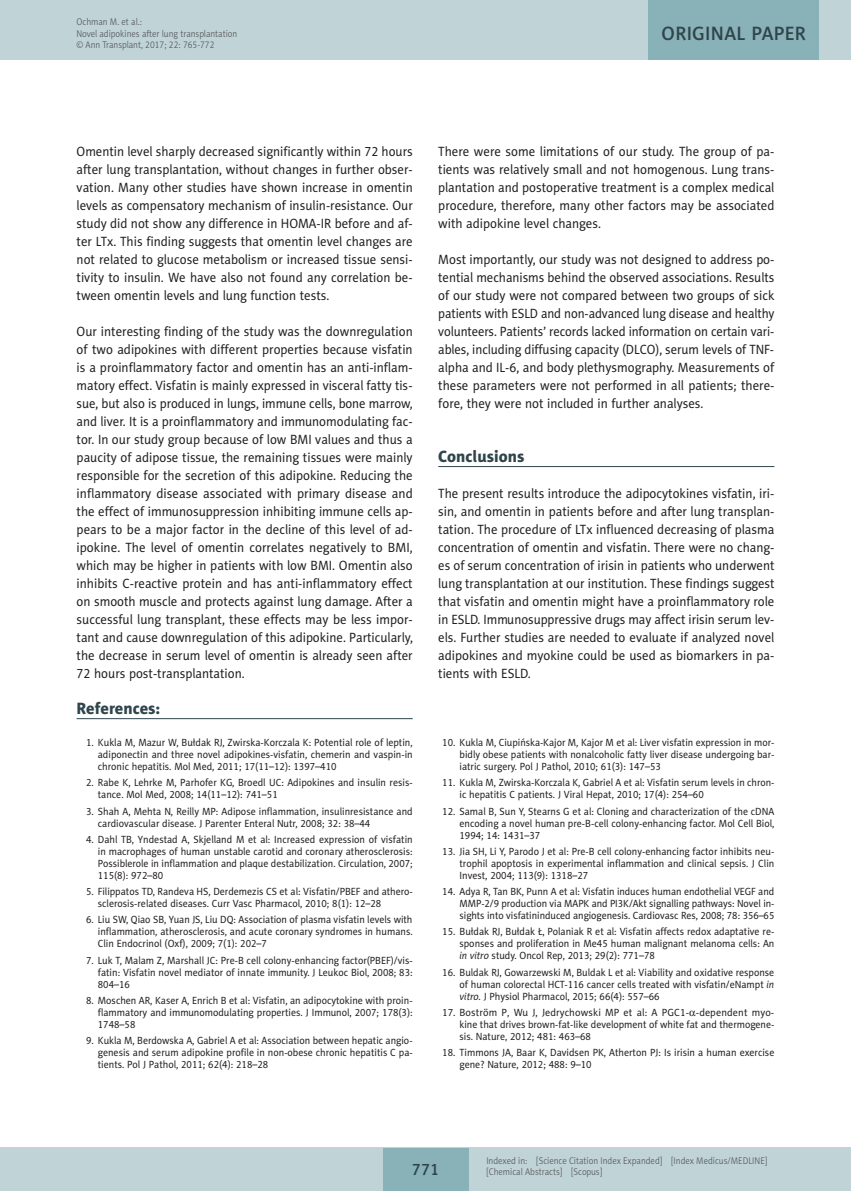
<style>
.page{position:relative;width:851px;height:1191px;background:#fff}
.page>*{position:absolute;margin:0;border:0;box-sizing:border-box;transform-origin:0 0}
.t1{font:19.5px "Naomi Sans EFN Medium";letter-spacing:.015em;color:#2f454b}
.AT_Headline_1{font:16.5px "Naomi Sans EFN Heavy";color:#2f454b}
.AT_Referencje_Tytul{font:16.5px "Naomi Sans EFN Heavy";color:#2f454b}
.t2{font:16.5px "Naomi Sans EFN Medium";color:#2f454b}
.AT_Body{font:13.5px/18px "Naomi Sans EFN";color:#231f20;text-align:justify;scale:.95 1}
.AT_Referencje_punkt{font:10.5px/12px "Naomi Sans EFN";color:#231f20;text-align:justify;scale:.95 1}
.AT_Referencje_punkt-2{font:10.5px/12px "Naomi Sans EFN";color:#231f20;text-align:justify;scale:.94 1}
.AT_Referencje_punkt-3{font:10.5px/12px "Naomi Sans EFN";color:#231f20;text-align:justify}
.t3{font:9.75px/11.2px "Naomi Sans EFN Light";color:#57585a;scale:.9 1}
.s1{font-style:italic}
.s2{font-family:"Standard Sym L"}
</style>
<div class="page">
<hr style="left:438px;top:466px;width:336px;height:1px;background:#2f454b">
<hr style="left:77px;top:718px;width:335px;height:1px;background:#2f454b">
<div style="left:0;top:1148px;width:850px;height:43px;background:#c0d3d7"></div>
<div style="left:383px;top:1147px;width:85px;height:43px;background:#89b1b8"></div>
<div style="left:0;top:0;width:850px;height:60px;background:#c0d3d7"></div>
<div style="left:648px;top:0;width:171px;height:60px;background:#89b1b8"></div>
<p class="t3" style="left:77px;top:16px;width:180px">Ochman M. et al.:<br>Novel adipokines after lung transplantation © Ann Transplant, 2017; 22: 765-772</p>
<h1 class="t1" style="left:661px;top:22px;width:146px">ORIGINAL PAPER</h1>
<p class="AT_Body" style="left:77px;top:142px;width:355px">Omentin level sharply decreased significantly within 72 hours after lung transplantation, without changes in further obser&shy;vation. Many other studies have shown increase in omentin levels as compensatory mechanism of insulin-resistance. Our study did not show any difference in HOMA-IR before and af&shy;ter LTx. This finding suggests that omentin level changes are not related to glucose metabolism or increased tissue sensi&shy;tivity to insulin. We have also not found any correlation be&shy;tween omentin levels and lung function tests.</p>
<p class="AT_Body" style="left:77px;top:322px;width:355px">Our interesting finding of the study was the downregulation of two adipokines with different properties because visfatin is a proinflammatory factor and omentin has an anti-inflam&shy;matory effect. Visfatin is mainly expressed in visceral fatty tis&shy;sue, but also is produced in lungs, immune cells, bone marrow, and liver. It is a proinflammatory and immunomodulating fac&shy;tor. In our study group because of low BMI values and thus a paucity of adipose tissue, the remaining tissues were mainly responsible for the secretion of this adipokine. Reducing the inflammatory disease associated with primary disease and the effect of immunosuppression inhibiting immune cells ap&shy;pears to be a major factor in the decline of this level of ad&shy;ipokine. The level of omentin correlates negatively to BMI, which may be higher in patients with low BMI. Omentin also inhibits C-reactive protein and has anti-inflammatory effect on smooth muscle and protects against lung damage. After a successful lung transplant, these effects may be less impor&shy;tant and cause downregulation of this adipokine. Particularly, the decrease in serum level of omentin is already seen after 72 hours post-transplantation.</p>
<p class="AT_Referencje_Tytul" style="left:77px;top:698px;width:85px">References:</p>
<p class="AT_Referencje_punkt" style="left:98px;top:736px;width:333px;text-indent:-12px">1. Kukla M, Mazur W, Bułdak RJ, Zwirska-Korczala K: Potential role of leptin, adiponectin and three novel adipokines-visfatin, chemerin and vaspin-in chronic hepatitis. Mol Med, 2011; 17(11–12): 1397–410</p>
<p class="AT_Referencje_punkt" style="left:98px;top:777px;width:333px;text-indent:-12px">2. Rabe K, Lehrke M, Parhofer KG, Broedl UC: Adipokines and insulin resis&shy;tance. Mol Med, 2008; 14(11–12): 741–51</p>
<p class="AT_Referencje_punkt" style="left:98px;top:805px;width:333px;text-indent:-12px">3. Shah A, Mehta N, Reilly MP: Adipose inflammation, insulinresistance and cardiovascular disease. J Parenter Enteral Nutr, 2008; 32: 38–44</p>
<p class="AT_Referencje_punkt" style="left:98px;top:833px;width:333px;text-indent:-12px">4. Dahl TB, Yndestad A, Skjelland M et al: Increased expression of visfatin in macrophages of human unstable carotid and coronary atherosclerosis:<br>Possiblerole in inflammation and plaque destabilization. Circulation, 2007; 115(8): 972–80</p>
<p class="AT_Referencje_punkt" style="left:98px;top:885px;width:333px;text-indent:-12px">5. Filippatos TD, Randeva HS, Derdemezis CS et al: Visfatin/PBEF and athero&shy;sclerosis-related diseases. Curr Vasc Pharmacol, 2010; 8(1): 12–28</p>
<p class="AT_Referencje_punkt" style="left:98px;top:914px;width:333px;text-indent:-12px">6. Liu SW, Qiao SB, Yuan JS, Liu DQ: Association of plasma visfatin levels with inflammation, atherosclerosis, and acute coronary syndromes in humans.<br>Clin Endocrinol (Oxf), 2009; 7(1): 202–7</p>
<p class="AT_Referencje_punkt" style="left:98px;top:954px;width:333px;text-indent:-12px">7. Luk T, Malam Z, Marshall JC: Pre-B cell colony-enhancing factor(PBEF)/vis&shy;fatin: Visfatin novel mediator of innate immunity. J Leukoc Biol, 2008; 83:<br>804–16</p>
<p class="AT_Referencje_punkt" style="left:98px;top:994px;width:333px;text-indent:-12px">8. Moschen AR, Kaser A, Enrich B et al: Visfatin, an adipocytokine with proin&shy;flammatory and immunomodulating properties. J Immunol, 2007; 178(3):<br>1748–58</p>
<p class="AT_Referencje_punkt" style="left:98px;top:1034px;width:333px;text-indent:-12px">9. Kukla M, Berdowska A, Gabriel A et al: Association between hepatic angio&shy;genesis and serum adipokine profile in non-obese chronic hepatitis C pa&shy;tients. Pol J Pathol, 2011; 62(4): 218–28</p>
<p class="AT_Body" style="left:438px;top:142px;width:355px">There were some limitations of our study. The group of pa&shy;tients was relatively small and not homogenous. Lung trans&shy;plantation and postoperative treatment is a complex medical procedure, therefore, many other factors may be associated with adipokine level changes.</p>
<p class="AT_Body" style="left:438px;top:250px;width:355px">Most importantly, our study was not designed to address po&shy;tential mechanisms behind the observed associations. Results of our study were not compared between two groups of sick patients with ESLD and non-advanced lung disease and healthy volunteers. Patients’ records lacked information on certain vari&shy;ables, including diffusing capacity (DLCO), serum levels of TNF&shy;alpha and IL-6, and body plethysmography. Measurements of these parameters were not performed in all patients; there&shy;fore, they were not included in further analyses.</p>
<p class="AT_Headline_1" style="left:438px;top:446px;width:88px">Conclusions</p>
<p class="AT_Body" style="left:438px;top:484px;width:355px">The present results introduce the adipocytokines visfatin, iri&shy;sin, and omentin in patients before and after lung transplan&shy;tation. The procedure of LTx influenced decreasing of plasma concentration of omentin and visfatin. There were no chang&shy;es of serum concentration of irisin in patients who underwent lung transplantation at our institution. These findings suggest that visfatin and omentin might have a proinflammatory role in ESLD. Immunosuppressive drugs may affect irisin serum lev&shy;els. Further studies are needed to evaluate if analyzed novel adipokines and myokine could be used as biomarkers in pa&shy;tients with ESLD.</p>
<p class="AT_Referencje_punkt-2" style="left:459px;top:736px;width:336px;text-indent:-17px">10. Kukla M, Ciupińska-Kajor M, Kajor M et al: Liver visfatin expression in mor&shy;bidly obese patients with nonalcoholic fatty liver disease undergoing bar&shy;iatric surgery. Pol J Pathol, 2010; 61(3): 147–53</p>
<p class="AT_Referencje_punkt-2" style="left:459px;top:777px;width:336px;text-indent:-17px">11. Kukla M, Zwirska-Korczala K, Gabriel A et al: Visfatin serum levels in chron&shy;ic hepatitis C patients. J Viral Hepat, 2010; 17(4): 254–60</p>
<p class="AT_Referencje_punkt" style="left:459px;top:805px;width:333px;text-indent:-17px">12. Samal B, Sun Y, Stearns G et al: Cloning and characterization of the cDNA encoding a novel human pre-B-cell colony-enhancing factor. Mol Cell Biol, 1994; 14: 1431–37</p>
<p class="AT_Referencje_punkt" style="left:459px;top:845px;width:333px;text-indent:-17px">13. Jia SH, Li Y, Parodo J et al: Pre-B cell colony-enhancing factor inhibits neu&shy;trophil apoptosis in experimental inflammation and clinical sepsis. J Clin Invest, 2004; 113(9): 1318–27</p>
<p class="AT_Referencje_punkt-2" style="left:459px;top:885px;width:336px;text-indent:-17px">14. Adya R, Tan BK, Punn A et al: Visfatin induces human endothelial VEGF and MMP-2/9 production via MAPK and PI3K/Akt signalling pathways: Novel in&shy;sights into visfatininduced angiogenesis. Cardiovasc Res, 2008; 78: 356–65</p>
<p class="AT_Referencje_punkt" style="left:459px;top:926px;width:333px;text-indent:-17px">15. Bułdak RJ, Bułdak Ł, Polaniak R et al: Visfatin affects redox adaptative re&shy;sponses and proliferation in Me45 human malignant melanoma cells: An <span class="s1">in vitro</span> study. Oncol Rep, 2013; 29(2): 771–78</p>
<p class="AT_Referencje_punkt" style="left:459px;top:966px;width:333px;text-indent:-17px">16. Buldak RJ, Gowarzewski M, Buldak L et al: Viability and oxidative response of human colorectal HCT-116 cancer cells treated with visfatin/eNampt <span class="s1">in vitro</span>. J Physiol Pharmacol, 2015; 66(4): 557–66</p>
<p class="AT_Referencje_punkt-3" style="left:459px;top:1006px;width:316px;text-indent:-17px">17. Boström P, Wu J, Jedrychowski MP et al: A PGC1-<span class="s2">a</span>-dependent myo&shy;kine that drives brown-fat-like development of white fat and thermogene&shy;sis. Nature, 2012; 481: 463–68</p>
<p class="AT_Referencje_punkt" style="left:459px;top:1046px;width:333px;text-indent:-17px">18. Timmons JA, Baar K, Davidsen PK, Atherton PJ: Is irisin a human exercise gene? Nature, 2012; 488: 9–10</p>
<p class="t2" style="left:412px;top:1160px;width:29px">771</p>
<p class="t3" style="left:486px;top:1155px;width:313px">Indexed in: [Science Citation Index Expanded] [Index Medicus/MEDLINE] [Chemical Abstracts] [Scopus]</p>
</div>
